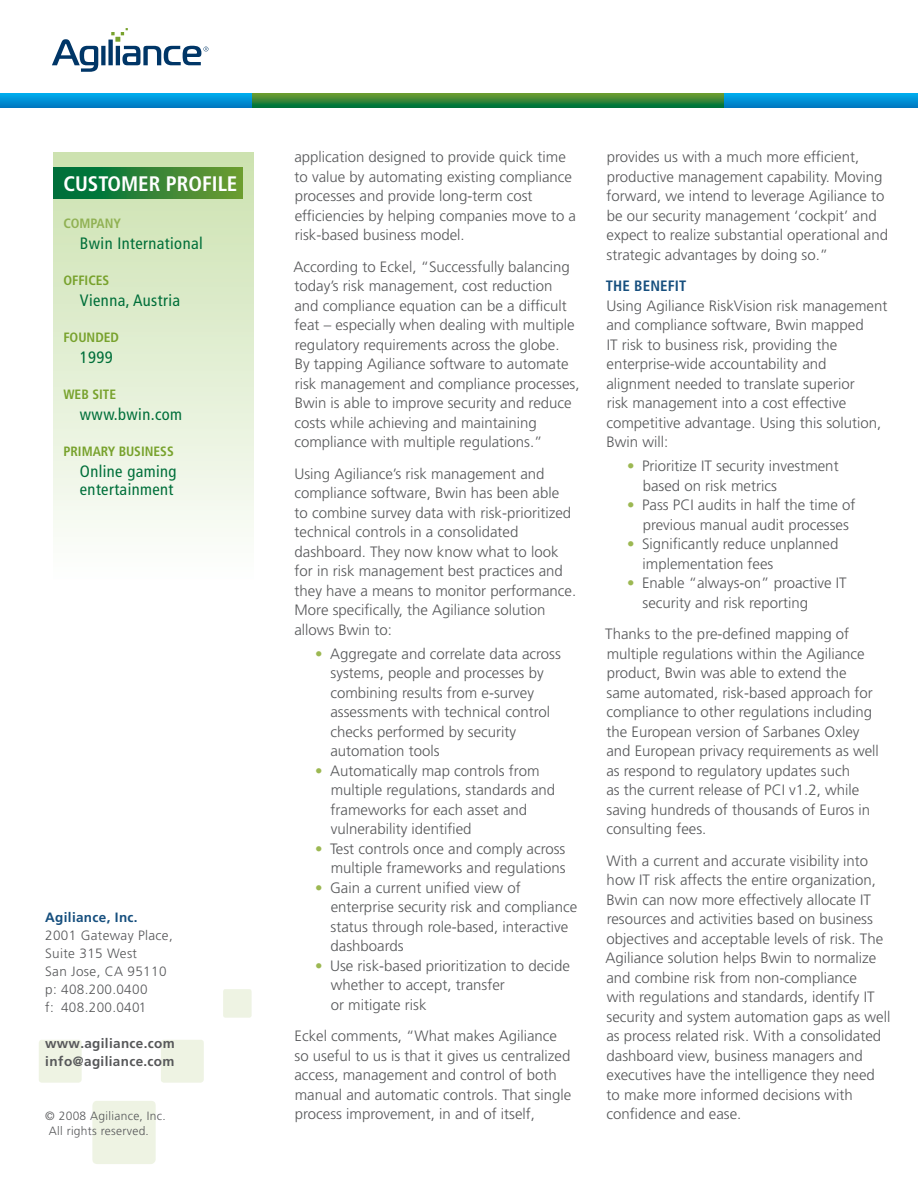
<style>
.page{position:relative;width:918px;height:1188px;background:#fff}
.page>*{position:absolute;margin:0;border:0;box-sizing:border-box;transform-origin:0 0}
.t1{font:700 condensed 21px "Frutiger LT Std";color:#fff}
.Body_Text{font:condensed 16.5px/18px "Frutiger LT Std";letter-spacing:.025em;color:#006f3a}
.Body_Text-2{font:300 15px/19.5px "Frutiger LT Std";color:#57585a}
.Body_Text-3{font:700 condensed 15px "Frutiger LT Std";letter-spacing:.01em;color:#164f7e}
.address_block{font:300 13.5px/18px "Frutiger LT Std";letter-spacing:.025em;color:#57585a}
.Body_Text-4{font:700 condensed 13.5px "Frutiger LT Std";color:#78a22d}
.address_block-2{font:700 13.5px "Frutiger LT Std";letter-spacing:.025em;color:#57585a}
.Address_Block{font:700 13.5px "Frutiger LT Std";letter-spacing:.025em;color:#57585a;scale:.95 1}
.address_block-3{font:700 13.5px "Frutiger LT Std";letter-spacing:.025em;color:#164f7e}
.Address_Block-2{font:300 13.5px "Frutiger LT Std";letter-spacing:.025em;color:#57585a}
.Body_Text-5{font:700 condensed 13.5px "Frutiger LT Std";color:#90b153}
.address_block-4{font:300 12px/15px "Frutiger LT Std";letter-spacing:.025em;color:#57585a}
.s1{font-weight:400;font-style:italic;color:#9cb852}
</style>
<div class="page">
<div style="left:53px;top:152px;width:200px;height:428px;background:linear-gradient(to bottom,#cbe1ae,#fcfefc)"></div>
<div style="left:53px;top:168px;width:189px;height:31px;background:linear-gradient(to right,#006c3c,#6f9b31)"></div>
<svg style="left:0;top:93px;width:918px;height:15px;background:#0091d6"></svg>
<svg style="left:252px;top:93px;width:471px;height:15px;background:#348636"></svg>
<svg style="left:52px;top:28px;width:156px;height:44px"></svg>
<div style="left:92px;top:1101px;width:64px;height:63px;background:#eef3e3"></div>
<div style="left:39px;top:1040px;width:43px;height:43px;background:#eef3e3"></div>
<div style="left:161px;top:1040px;width:43px;height:43px;background:#eef3e3"></div>
<svg style="left:223px;top:989px;width:29px;height:29px"></svg>
<p class="t1" style="left:63px;top:171px;width:176px">CUSTOMER PROFILE</p>
<p class="Body_Text-5" style="left:63px;top:215px;width:59px">COMPANY</p>
<p class="Body_Text" style="left:80px;top:234px;width:124px">Bwin International</p>
<p class="Body_Text-4" style="left:63px;top:272px;width:48px">OFFICES</p>
<p class="Body_Text" style="left:80px;top:291px;width:102px">Vienna, Austria</p>
<p class="Body_Text-4" style="left:63px;top:329px;width:57px">FOUNDED</p>
<p class="Body_Text" style="left:80px;top:348px;width:34px">1999</p>
<p class="Body_Text-4" style="left:63px;top:386px;width:54px">WEB SITE</p>
<p class="Body_Text" style="left:80px;top:405px;width:104px">www.bwin.com</p>
<p class="Body_Text-4" style="left:63px;top:443px;width:112px">PRIMARY BUSINESS</p>
<p class="Body_Text" style="left:80px;top:462px;width:98px">Online gaming entertainment</p>
<p class="address_block-3" style="left:45px;top:910px;width:94px">Agiliance, Inc.</p>
<p class="address_block" style="left:45px;top:927px;width:129px">2001 Gateway Place,<br>Suite 315 West</p>
<p class="address_block" style="left:45px;top:963px;width:123px">San Jose, CA 95110</p>
<p class="Address_Block-2" style="left:45px;top:982px;width:104px">p: 408.200.0400</p>
<p class="address_block" style="left:45px;top:999px;width:103px">f: 408.200.0401</p>
<p class="Address_Block" style="left:45px;top:1036px;width:138px">www.agiliance.com</p>
<p class="address_block-2" style="left:45px;top:1054px;width:131px">info@agiliance.com</p>
<p class="address_block-4" style="left:49px;top:1109px;width:118px;text-indent:-4px">© 2008 Agiliance, Inc.<br>All rights reserved.</p>
<p class="Body_Text-2" style="left:294px;top:148px;width:283px">application designed to provide quick time to value by automating existing compliance processes and provide long-term cost efficiencies by helping companies move to a risk-based business model.</p>
<p class="Body_Text-2" style="left:294px;top:257px;width:287px">According to Eckel, “Successfully balancing today’s risk management, cost reduction and compliance equation can be a difficult feat – especially when dealing with multiple regulatory requirements across the globe.<br>By tapping Agiliance software to automate risk management and compliance processes, Bwin is able to improve security and reduce costs while achieving and maintaining compliance with multiple regulations.”</p>
<p class="Body_Text-2" style="left:294px;top:464px;width:283px">Using Agiliance’s risk management and compliance software, Bwin has been able to combine survey data with risk-prioritized technical controls in a consolidated dashboard. They now know what to look for in risk management best practices and they have a means to monitor performance.<br>More specifically, the Agiliance solution allows Bwin to:</p>
<p class="Body_Text-2" style="left:330px;top:644px;width:232px;text-indent:-16px"><span class="s1">•</span> Aggregate and correlate data across systems, people and processes by combining results from e-survey assessments with technical control checks performed by security automation tools</p>
<p class="Body_Text-2" style="left:331px;top:761px;width:226px;text-indent:-16px"><span class="s1">•</span> Automatically map controls from multiple regulations, standards and frameworks for each asset and vulnerability identified</p>
<p class="Body_Text-2" style="left:315px;top:839px;width:252px;text-align:right"><span class="s1">•</span> Test controls once and comply across multiple frameworks and regulations</p>
<p class="Body_Text-2" style="left:331px;top:878px;width:248px;text-indent:-16px"><span class="s1">•</span> Gain a current unified view of enterprise security risk and compliance status through role-based, interactive dashboards</p>
<p class="Body_Text-2" style="left:331px;top:956px;width:241px;text-indent:-16px"><span class="s1">•</span> Use risk-based prioritization to decide whether to accept, transfer<br>or mitigate risk</p>
<p class="Body_Text-2" style="left:294px;top:1027px;width:278px">Eckel comments, “What makes Agiliance so useful to us is that it gives us centralized access, management and control of both manual and automatic controls. That single process improvement, in and of itself,</p>
<p class="Body_Text-2" style="left:607px;top:148px;width:283px">provides us with a much more efficient, productive management capability. Moving forward, we intend to leverage Agiliance to be our security management ‘cockpit’ and expect to realize substantial operational and strategic advantages by doing so.”</p>
<p class="Body_Text-3" style="left:606px;top:277px;width:82px">THE BENEFIT</p>
<p class="Body_Text-2" style="left:606px;top:296px;width:282px">Using Agiliance RiskVision risk management and compliance software, Bwin mapped<br>IT risk to business risk, providing the enterprise-wide accountability and alignment needed to translate superior<br>risk management into a cost effective competitive advantage. Using this solution, Bwin will:</p>
<p class="Body_Text-2" style="left:643px;top:457px;width:197px;text-indent:-16px"><span class="s1">•</span> Prioritize IT security investment based on risk metrics</p>
<p class="Body_Text-2" style="left:643px;top:496px;width:214px;text-indent:-16px"><span class="s1">•</span> Pass PCI audits in half the time of previous manual audit processes</p>
<p class="Body_Text-2" style="left:643px;top:535px;width:197px;text-indent:-16px"><span class="s1">•</span> Significantly reduce unplanned implementation fees</p>
<p class="Body_Text-2" style="left:643px;top:574px;width:206px;text-indent:-16px"><span class="s1">•</span> Enable “always-on” proactive IT security and risk reporting</p>
<p class="Body_Text-2" style="left:605px;top:625px;width:275px">Thanks to the pre-defined mapping of multiple regulations within the Agiliance product, Bwin was able to extend the same automated, risk-based approach for compliance to other regulations including the European version of Sarbanes Oxley and European privacy requirements as well as respond to regulatory updates such<br>as the current release of PCI v1.2, while saving hundreds of thousands of Euros in consulting fees.</p>
<p class="Body_Text-2" style="left:605px;top:851px;width:286px">With a current and accurate visibility into how IT risk affects the entire organization, Bwin can now more effectively allocate IT resources and activities based on business objectives and acceptable levels of risk. The Agiliance solution helps Bwin to normalize and combine risk from non-compliance<br>with regulations and standards, identify IT security and system automation gaps as well as process related risk. With a consolidated dashboard view, business managers and executives have the intelligence they need to make more informed decisions with confidence and ease.</p>
</div>
